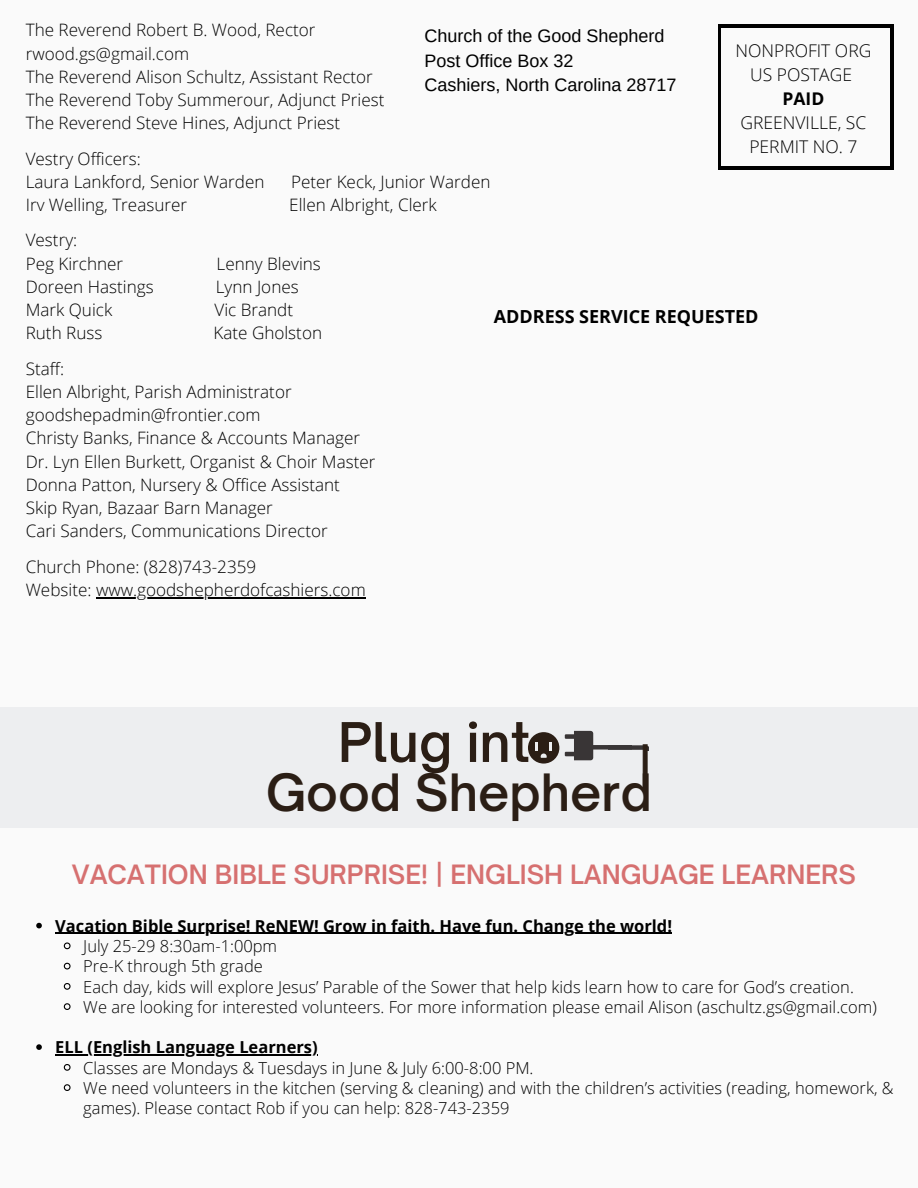
<style>
.page{position:relative;width:918px;height:1188px;background:#fafafa}
.page>*{position:absolute;margin:0;border:0;box-sizing:border-box;transform-origin:0 0}
.t1{font:600 52.35px "Open Sauce One";color:#2b1e15}
.t2{font:600 49.2px "Open Sauce One";color:#2b1e15}
.t3{font:49.2px "Oswald";color:#2b1e15}
.t4{font:600 25.5px "Open Sauce One";color:#d67070}
.t5{font:18px "Arimo";color:#000}
.t6{font:700 18px "Open Sans";color:#000}
.t7{font:300 17.55px "Open Sans";color:#000}
.t8{font:700 17.55px "Open Sans";color:#000}
.t9{font:300 17.1px "Open Sans";color:#000}
.t10{font:300 16.5px/20.2px "Open Sans";color:#000}
.t11{font:700 16.5px "Open Sans";color:#000}
</style>
<div class="page">
<div style="left:718px;top:25px;width:176px;height:145px;background:linear-gradient(to right,#000,#000)"></div>
<div style="left:722px;top:29px;width:168px;height:137px;background:#fafafa"></div>
<div style="left:0;top:707px;width:918px;height:121px;background:#edeef0"></div>
<svg style="left:528px;top:732px;width:37px;height:32px"></svg>
<div style="left:565px;top:734px;width:19px;height:5px;background:#393536"></div>
<hr style="left:565px;top:752px;width:19px;height:4px;background:#393536">
<svg style="left:574px;top:730px;width:74px;height:30px"></svg>
<hr style="left:96px;top:597px;width:270px;height:2px;background:#000">
<svg style="left:36px;top:923px;width:6px;height:5px"></svg>
<hr style="left:55px;top:933px;width:617px;height:1px;background:#000">
<svg style="left:63px;top:942px;width:8px;height:8px"></svg>
<svg style="left:63px;top:962px;width:8px;height:8px"></svg>
<svg style="left:63px;top:983px;width:8px;height:7px"></svg>
<svg style="left:63px;top:1003px;width:8px;height:7px"></svg>
<svg style="left:36px;top:1044px;width:6px;height:6px"></svg>
<hr style="left:55px;top:1054px;width:263px;height:2px;background:#000">
<svg style="left:63px;top:1064px;width:8px;height:7px"></svg>
<svg style="left:63px;top:1084px;width:8px;height:7px"></svg>
<p class="t9" style="left:26px;top:18px;width:291px">The Reverend Robert B. Wood, Rector</p>
<p class="t9" style="left:26px;top:41px;width:165px">rwood.gs@gmail.com</p>
<p class="t9" style="left:26px;top:65px;width:349px">The Reverend Alison Schultz, Assistant Rector</p>
<p class="t9" style="left:26px;top:88px;width:360px">The Reverend Toby Summerour, Adjunct Priest</p>
<p class="t9" style="left:26px;top:111px;width:316px">The Reverend Steve Hines, Adjunct Priest</p>
<p class="t9" style="left:26px;top:146px;width:117px">Vestry Officers:</p>
<p class="t9" style="left:26px;top:170px;width:240px">Laura Lankford, Senior Warden</p>
<p class="t9" style="left:291px;top:170px;width:201px">Peter Keck, Junior Warden</p>
<p class="t9" style="left:26px;top:193px;width:163px">Irv Welling, Treasurer</p>
<p class="t9" style="left:289px;top:193px;width:149px">Ellen Albright, Clerk</p>
<p class="t9" style="left:26px;top:228px;width:53px">Vestry:</p>
<p class="t9" style="left:26px;top:251px;width:99px">Peg Kirchner</p>
<p class="t9" style="left:217px;top:251px;width:106px">Lenny Blevins</p>
<p class="t9" style="left:26px;top:275px;width:129px">Doreen Hastings</p>
<p class="t9" style="left:216px;top:275px;width:84px">Lynn Jones</p>
<p class="t9" style="left:26px;top:298px;width:88px">Mark Quick</p>
<p class="t9" style="left:214px;top:298px;width:80px">Vic Brandt</p>
<p class="t9" style="left:26px;top:321px;width:78px">Ruth Russ</p>
<p class="t9" style="left:213px;top:321px;width:110px">Kate Gholston</p>
<p class="t9" style="left:26px;top:356px;width:40px">Staff:</p>
<p class="t9" style="left:26px;top:380px;width:267px">Ellen Albright, Parish Administrator</p>
<p class="t9" style="left:26px;top:403px;width:236px">goodshepadmin@frontier.com</p>
<p class="t9" style="left:26px;top:426px;width:336px">Christy Banks, Finance &amp; Accounts Manager</p>
<p class="t9" style="left:26px;top:449px;width:351px">Dr. Lyn Ellen Burkett, Organist &amp; Choir Master</p>
<p class="t9" style="left:26px;top:473px;width:316px">Donna Patton, Nursery &amp; Office Assistant</p>
<p class="t9" style="left:26px;top:496px;width:249px">Skip Ryan, Bazaar Barn Manager</p>
<p class="t9" style="left:26px;top:519px;width:304px">Cari Sanders, Communications Director</p>
<p class="t9" style="left:26px;top:554px;width:232px">Church Phone: (828)743-2359</p>
<p class="t9" style="left:26px;top:578px;width:342px">Website: www.goodshepherdofcashiers.com</p>
<p class="t5" style="left:425px;top:26px;width:241px">Church of the Good Shepherd</p>
<p class="t5" style="left:425px;top:50px;width:150px">Post Office Box 32</p>
<p class="t5" style="left:425px;top:75px;width:253px">Cashiers, North Carolina 28717</p>
<p class="t7" style="left:736px;top:38px;width:137px">NONPROFIT ORG</p>
<p class="t7" style="left:750px;top:62px;width:103px">US POSTAGE</p>
<p class="t8" style="left:783px;top:86px;width:43px">PAID</p>
<p class="t7" style="left:741px;top:110px;width:127px">GREENVILLE, SC</p>
<p class="t7" style="left:749px;top:135px;width:110px">PERMIT NO. 7</p>
<p class="t6" style="left:494px;top:304px;width:266px">ADDRESS SERVICE REQUESTED</p>
<p class="t1" style="left:338px;top:710px;width:194px">Plug int</p>
<p class="t2" style="left:266px;top:762px;width:387px">Good Shepherd</p>
<p class="t3" style="left:640px;top:727px;width:13px">|</p>
<p class="t4" style="left:72px;top:859px;width:786px">VACATION BIBLE SURPRISE! | ENGLISH LANGUAGE LEARNERS</p>
<p class="t11" style="left:55px;top:914px;width:618px">Vacation Bible Surprise! ReNEW! Grow in faith. Have fun. Change the world!</p>
<p class="t10" style="left:83px;top:936px;width:195px">July 25-29 8:30am-1:00pm</p>
<p class="t10" style="left:83px;top:956px;width:181px">Pre-K through 5th grade</p>
<p class="t10" style="left:83px;top:976px;width:772px">Each day, kids will explore Jesus’ Parable of the Sower that help kids learn how to care for God’s creation.</p>
<p class="t10" style="left:83px;top:996px;width:795px">We are looking for interested volunteers. For more information please email Alison (aschultz.gs@gmail.com)</p>
<p class="t11" style="left:55px;top:1036px;width:264px">ELL (English Language Learners)</p>
<p class="t10" style="left:83px;top:1057px;width:452px">Classes are Mondays &amp; Tuesdays in June &amp; July 6:00-8:00 PM.</p>
<p class="t10" style="left:83px;top:1077px;width:812px">We need volunteers in the kitchen (serving &amp; cleaning) and with the children’s activities (reading, homework, &amp; games). Please contact Rob if you can help: 828-743-2359</p>
</div>
